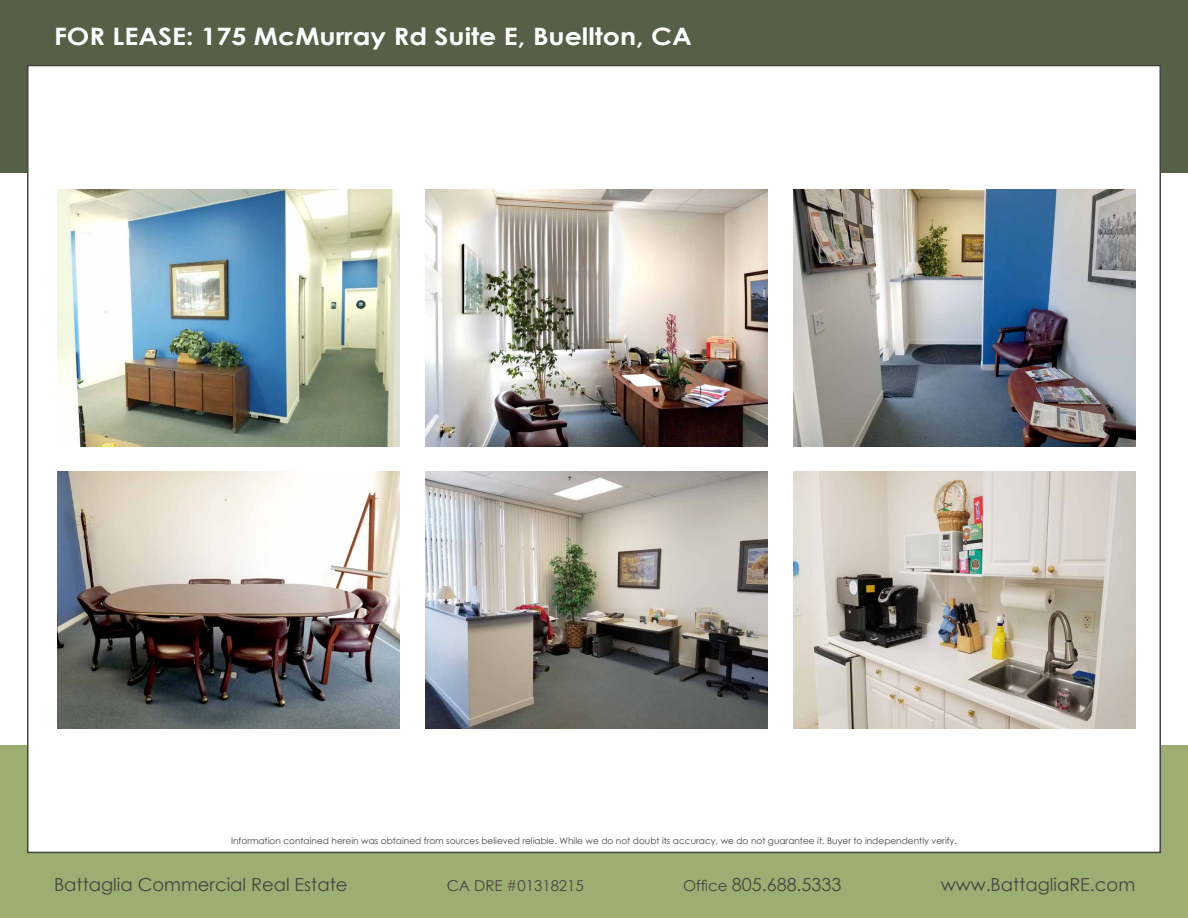
<style>
.page{position:relative;width:1188px;height:918px;background:#fff}
.page>*{position:absolute;margin:0;border:0;box-sizing:border-box;transform-origin:0 0}
.t1{font:700 24px "Century Gothic";color:#fff;scale:1.12 1}
.t2{font:18px "Century Gothic";color:#474443}
.t3{font:15px "Century Gothic";color:#474443}
.t4{font:9px "Century Gothic";color:#474443}
.s1{font-size:15px}
</style>
<div class="page">
<div style="left:0;top:0;width:1188px;height:173px;background:#556047"></div>
<div style="left:0;top:745px;width:1188px;height:173px;background:#9cae71"></div>
<div style="left:27px;top:65px;width:1134px;height:788px;background:#fff;border:2px solid #474443"></div>
<img style="left:425px;top:190px;width:342px;height:256px">
<img style="left:58px;top:190px;width:342px;height:256px">
<img style="left:58px;top:472px;width:342px;height:256px">
<img style="left:425px;top:472px;width:342px;height:256px">
<img style="left:793px;top:472px;width:342px;height:256px">
<img style="left:793px;top:190px;width:342px;height:256px">
<h1 class="t1" style="left:54px;top:18px;width:552px">FOR Lease: 175 McMurray Rd Suite E, Buellton, CA</h1>
<p class="t4" style="left:231px;top:834px;width:727px">Information contained herein was obtained from sources believed reliable. While we do not doubt its accuracy, we do not guarantee it. Buyer to independently verify.</p>
<h2 class="t2" style="left:54px;top:872px;width:295px">Battaglia Commercial Real Estate</h2>
<h3 class="t3" style="left:447px;top:875px;width:139px">CA DRE #01318215</h3>
<h2 class="t2" style="left:683px;top:872px;width:160px"><span class="s1">Office</span> 805.688.5333</h2>
<h2 class="t2" style="left:941px;top:872px;width:196px">www.BattagliaRE.com</h2>
</div>
